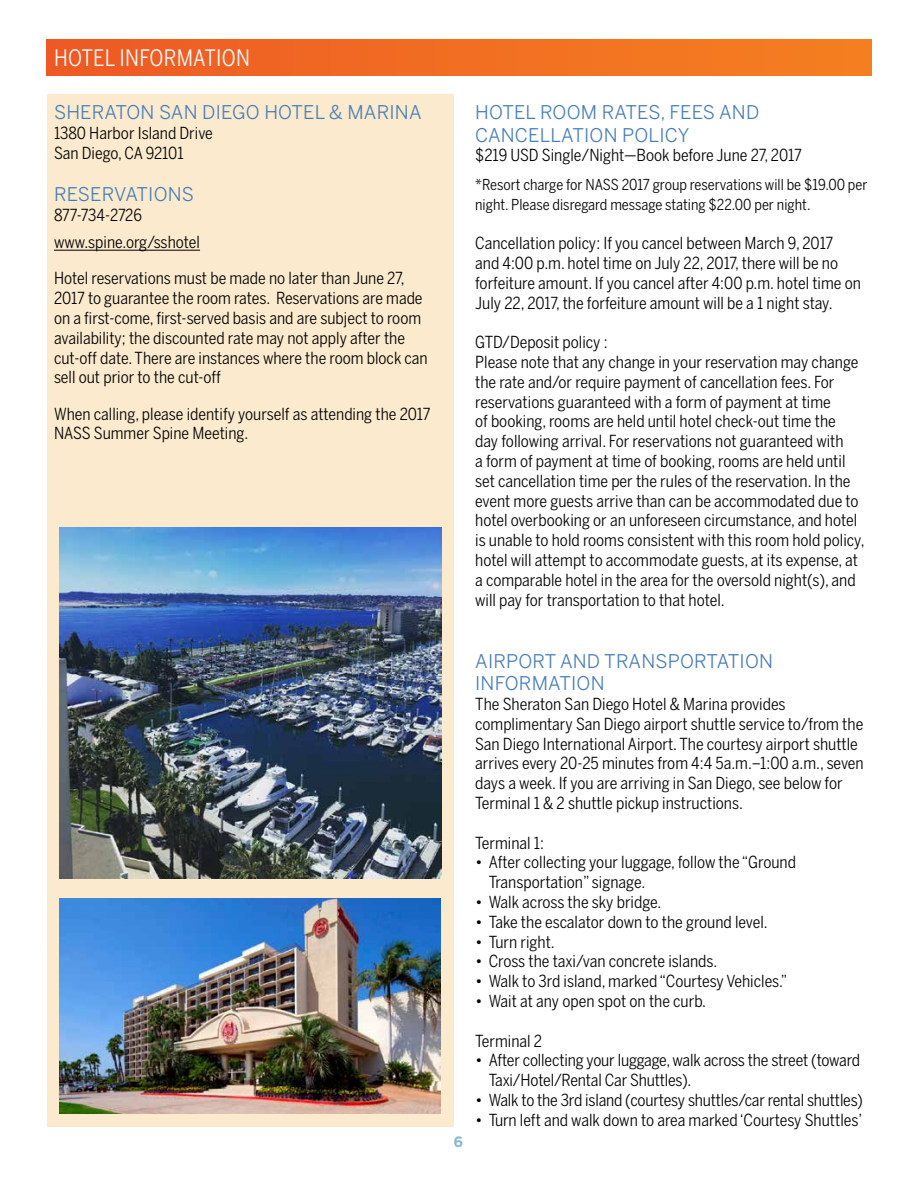
<style>
.page{position:relative;width:918px;height:1188px;background:#fff}
.page>*{position:absolute;margin:0;border:0;box-sizing:border-box;transform-origin:0 0}
.t1{font:22.5px "Benton Sans Cond";letter-spacing:.01em;color:#fff}
.t2{font:18.75px/22.5px "Benton Sans";letter-spacing:.01em;color:#467db8}
.t3{font:16.5px/19.8px "Benton Sans Cond";color:#000}
.t4{font:15px/19.8px "Benton Sans Cond";color:#000}
.t5{font:700 15px "Gotham";color:#8bbace}
</style>
<div class="page">
<div style="left:48px;top:94px;width:406px;height:1032px;background:#fbeacd"></div>
<hr style="left:54px;top:250px;width:146px;height:1px;background:#000">
<div style="left:46px;top:39px;width:826px;height:37px;background:linear-gradient(to right,#ee5925,#f58020)"></div>
<img style="left:59px;top:528px;width:383px;height:351px">
<img style="left:59px;top:899px;width:382px;height:214px">
<h1 class="t1" style="left:54px;top:44px;width:197px">HOTEL INFORMATION</h1>
<p class="t2" style="left:54px;top:101px;width:369px">SHERATON SAN DIEGO HOTEL &amp; MARINA</p>
<p class="t3" style="left:54px;top:123px;width:160px">1380 Harbor Island Drive<br>San Diego, CA 92101</p>
<p class="t2" style="left:54px;top:183px;width:142px">RESERVATIONS</p>
<p class="t3" style="left:54px;top:201px;width:148px;line-height:27.3px">877-734-2726 www.spine.org/sshotel</p>
<p class="t3" style="left:54px;top:268px;width:375px">Hotel reservations must be made no later than June 27, 2017 to guarantee the room rates. Reservations are made on a first-come, first-served basis and are subject to room availability; the discounted rate may not apply after the cut-off date. There are instances where the room block can sell out prior to the cut-off</p>
<p class="t3" style="left:54px;top:404px;width:378px">When calling, please identify yourself as attending the 2017<br>NASS Summer Spine Meeting.</p>
<p class="t2" style="left:475px;top:101px;width:286px">HOTEL ROOM RATES, FEES AND<br>CANCELLATION POLICY</p>
<p class="t3" style="left:475px;top:145px;width:328px">$219 USD Single/Night—Book before June 27, 2017</p>
<p class="t4" style="left:475px;top:174px;width:394px">*Resort charge for NASS 2017 group reservations will be $19.00 per night. Please disregard message stating $22.00 per night.</p>
<p class="t3" style="left:475px;top:233px;width:387px">Cancellation policy: If you cancel between March 9, 2017 and 4:00 p.m. hotel time on July 22, 2017, there will be no forfeiture amount. If you cancel after 4:00 p.m. hotel time on July 22, 2017, the forfeiture amount will be a 1 night stay.</p>
<p class="t3" style="left:475px;top:332px;width:391px">GTD/Deposit policy :<br>Please note that any change in your reservation may change the rate and/or require payment of cancellation fees. For reservations guaranteed with a form of payment at time<br>of booking, rooms are held until hotel check-out time the<br>day following arrival. For reservations not guaranteed with<br>a form of payment at time of booking, rooms are held until set cancellation time per the rules of the reservation. In the event more guests arrive than can be accommodated due to hotel overbooking or an unforeseen circumstance, and hotel is unable to hold rooms consistent with this room hold policy, hotel will attempt to accommodate guests, at its expense, at a comparable hotel in the area for the oversold night(s), and will pay for transportation to that hotel.</p>
<p class="t5" style="left:454px;top:1133px;width:11px">6</p>
<p class="t2" style="left:475px;top:649px;width:299px">AIRPORT AND TRANSPORTATION<br>INFORMATION</p>
<p class="t3" style="left:475px;top:694px;width:390px">The Sheraton San Diego Hotel &amp; Marina provides complimentary San Diego airport shuttle service to/from the San Diego International Airport. The courtesy airport shuttle arrives every 20-25 minutes from 4:4 5a.m.–1:00 a.m., seven days a week. If you are arriving in San Diego, see below for Terminal 1 &amp; 2 shuttle pickup instructions.</p>
<p class="t3" style="left:475px;top:833px;width:70px">Terminal 1:</p>
<p class="t3" style="left:489px;top:852px;width:309px;text-indent:-13px">• After collecting your luggage, follow the “Ground<br>Transportation” signage.</p>
<p class="t3" style="left:475px;top:892px;width:188px">• Walk across the sky bridge.</p>
<p class="t3" style="left:475px;top:912px;width:294px">• Take the escalator down to the ground level.</p>
<p class="t3" style="left:475px;top:932px;width:81px">• Turn right.</p>
<p class="t3" style="left:475px;top:951px;width:244px">• Cross the taxi/van concrete islands.</p>
<p class="t3" style="left:475px;top:971px;width:314px">• Walk to 3rd island, marked “Courtesy Vehicles.”</p>
<p class="t3" style="left:475px;top:991px;width:232px">• Wait at any open spot on the curb.</p>
<p class="t3" style="left:475px;top:1031px;width:68px">Terminal 2</p>
<p class="t3" style="left:489px;top:1050px;width:373px;text-indent:-13px">• After collecting your luggage, walk across the street (toward<br>Taxi/Hotel/Rental Car Shuttles).</p>
<p class="t3" style="left:475px;top:1090px;width:389px">• Walk to the 3rd island (courtesy shuttles/car rental shuttles)</p>
<p class="t3" style="left:475px;top:1110px;width:389px">• Turn left and walk down to area marked ‘Courtesy Shuttles’</p>
</div>
